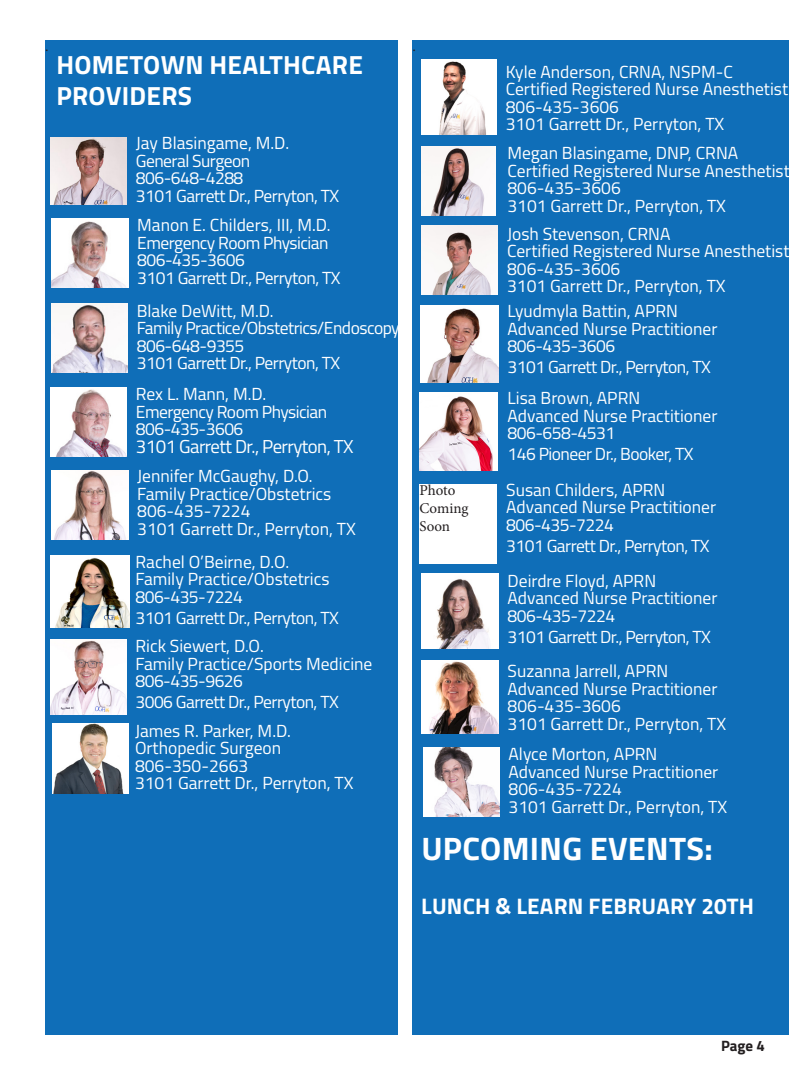
<style>
.page{position:relative;width:810px;height:1080px;background:#fff}
.page>*{position:absolute;margin:0;border:0;box-sizing:border-box;transform-origin:0 0}
.t1{font:700 32.5px "Titillium";letter-spacing:.01em;color:#fff}
.t2{font:700 26.25px/31.5px "Titillium";letter-spacing:.01em;color:#fff}
.t3{font:700 22.5px "Titillium";letter-spacing:.01em;color:#fff}
.t4{font:18.75px "Titillium";letter-spacing:-.03em;color:#fff}
.t5{font:17.5px "Titillium";color:#fff}
.t6{font:17.5px "Titillium";letter-spacing:-.03em;color:#fff}
.t7{font:15px "Minion Pro";letter-spacing:-.005em;color:#231f20}
.t8{font:700 15px "Titillium";color:#231f20}
</style>
<div class="page">
<div style="left:45px;top:40px;width:353px;height:995px;background:#0f6eb8"></div>
<img style="left:52px;top:470px;width:76px;height:70px">
<img style="left:50px;top:387px;width:77px;height:70px">
<img style="left:52px;top:218px;width:76px;height:70px">
<img style="left:51px;top:303px;width:77px;height:70px">
<div style="left:412px;top:41px;width:377px;height:994px;background:#0f6eb8"></div>
<img style="left:421px;top:661px;width:77px;height:72px">
<img style="left:423px;top:747px;width:77px;height:70px">
<img style="left:50px;top:137px;width:77px;height:68px">
<img style="left:421px;top:146px;width:75px;height:70px">
<img style="left:421px;top:225px;width:77px;height:70px">
<img style="left:52px;top:724px;width:77px;height:69px">
<img style="left:421px;top:574px;width:78px;height:75px">
<img style="left:50px;top:639px;width:77px;height:75px">
<img style="left:421px;top:306px;width:78px;height:77px">
<img style="left:50px;top:555px;width:79px;height:72px">
<img style="left:419px;top:392px;width:78px;height:78px">
<img style="left:421px;top:59px;width:76px;height:76px">
<div style="left:419px;top:484px;width:78px;height:79px;background:#fff"></div>
<p class="t7" style="left:45px;top:37px;width:5px">.</p>
<p class="t2" style="left:56px;top:47px;width:308px">HOMETOWN HEALTHCARE<br>PROVIDERS</p>
<p class="t5" style="left:136px;top:131px;width:155px">Jay Blasingame, M.D.</p>
<p class="t6" style="left:136px;top:148px;width:116px">General Surgeon</p>
<p class="t6" style="left:136px;top:166px;width:109px">806-648-4288</p>
<p class="t6" style="left:136px;top:183px;width:205px">3101 Garrett Dr., Perryton, TX</p>
<p class="t5" style="left:137px;top:213px;width:195px">Manon E. Childers, III, M.D.</p>
<p class="t6" style="left:137px;top:230px;width:193px">Emergency Room Physician</p>
<p class="t6" style="left:137px;top:248px;width:109px">806-435-3606</p>
<p class="t6" style="left:137px;top:265px;width:205px">3101 Garrett Dr., Perryton, TX</p>
<p class="t5" style="left:137px;top:298px;width:138px">Blake DeWitt, M.D.</p>
<p class="t6" style="left:137px;top:315px;width:264px">Family Practice/Obstetrics/Endoscopy</p>
<p class="t6" style="left:137px;top:333px;width:109px">806-648-9355</p>
<p class="t6" style="left:137px;top:350px;width:205px">3101 Garrett Dr., Perryton, TX</p>
<p class="t5" style="left:136px;top:381px;width:132px">Rex L. Mann, M.D.</p>
<p class="t6" style="left:136px;top:399px;width:193px">Emergency Room Physician</p>
<p class="t6" style="left:136px;top:416px;width:109px">806-435-3606</p>
<p class="t4" style="left:136px;top:433px;width:219px">3101 Garrett Dr., Perryton, TX</p>
<p class="t5" style="left:137px;top:463px;width:177px">Jennifer McGaughy, D.O.</p>
<p class="t5" style="left:137px;top:481px;width:196px">Family Practice/Obstetrics</p>
<p class="t5" style="left:137px;top:498px;width:115px">806-435-7224</p>
<p class="t5" style="left:137px;top:516px;width:220px">3101 Garrett Dr., Perryton, TX</p>
<p class="t5" style="left:135px;top:549px;width:155px">Rachel O’Beirne, D.O.</p>
<p class="t5" style="left:135px;top:566px;width:196px">Family Practice/Obstetrics</p>
<p class="t6" style="left:135px;top:584px;width:109px">806-435-7224</p>
<p class="t6" style="left:135px;top:605px;width:205px">3101 Garrett Dr., Perryton, TX</p>
<p class="t5" style="left:135px;top:633px;width:130px">Rick Siewert, D.O.</p>
<p class="t5" style="left:135px;top:651px;width:238px">Family Practice/Sports Medicine</p>
<p class="t6" style="left:135px;top:668px;width:109px">806-435-9626</p>
<p class="t6" style="left:135px;top:689px;width:205px">3006 Garrett Dr., Perryton, TX</p>
<p class="t5" style="left:135px;top:718px;width:157px">James R. Parker, M.D.</p>
<p class="t5" style="left:135px;top:735px;width:148px">Orthopedic Surgeon</p>
<p class="t5" style="left:135px;top:753px;width:115px">806-350-2663</p>
<p class="t5" style="left:135px;top:770px;width:220px">3101 Garrett Dr., Perryton, TX</p>
<p class="t7" style="left:412px;top:37px;width:5px">.</p>
<p class="t7" style="left:419px;top:480px;width:37px">Photo</p>
<p class="t7" style="left:419px;top:498px;width:51px">Coming</p>
<p class="t7" style="left:419px;top:516px;width:32px">Soon</p>
<p class="t5" style="left:506px;top:59px;width:229px">Kyle Anderson, CRNA, NSPM-C</p>
<p class="t5" style="left:506px;top:76px;width:284px">Certified Registered Nurse Anesthetist</p>
<p class="t5" style="left:506px;top:94px;width:115px">806-435-3606</p>
<p class="t5" style="left:506px;top:111px;width:220px">3101 Garrett Dr., Perryton, TX</p>
<p class="t5" style="left:508px;top:140px;width:232px">Megan Blasingame, DNP, CRNA</p>
<p class="t5" style="left:508px;top:158px;width:284px">Certified Registered Nurse Anesthetist</p>
<p class="t5" style="left:508px;top:175px;width:115px">806-435-3606</p>
<p class="t5" style="left:508px;top:193px;width:220px">3101 Garrett Dr., Perryton, TX</p>
<p class="t5" style="left:507px;top:221px;width:165px">Josh Stevenson, CRNA</p>
<p class="t5" style="left:507px;top:239px;width:284px">Certified Registered Nurse Anesthetist</p>
<p class="t5" style="left:507px;top:256px;width:115px">806-435-3606</p>
<p class="t5" style="left:507px;top:274px;width:220px">3101 Garrett Dr., Perryton, TX</p>
<p class="t5" style="left:499px;top:266px;width:150px">Deirdre Floyd, APRN</p>
<p class="t5" style="left:499px;top:301px;width:115px">806-658-4531</p>
<p class="t5" style="left:499px;top:318px;width:201px">146 Pioneer Dr., Booker, TX</p>
<p class="t5" style="left:508px;top:298px;width:172px">Lyudmyla Battin, APRN</p>
<p class="t5" style="left:508px;top:316px;width:211px">Advanced Nurse Practitioner</p>
<p class="t6" style="left:508px;top:333px;width:109px">806-435-3606</p>
<p class="t6" style="left:508px;top:354px;width:205px">3101 Garrett Dr., Perryton, TX</p>
<p class="t5" style="left:508px;top:385px;width:134px">Lisa Brown, APRN</p>
<p class="t5" style="left:508px;top:403px;width:211px">Advanced Nurse Practitioner</p>
<p class="t6" style="left:508px;top:420px;width:109px">806-658-4531</p>
<p class="t6" style="left:508px;top:441px;width:188px">146 Pioneer Dr., Booker, TX</p>
<p class="t5" style="left:506px;top:477px;width:161px">Susan Childers, APRN</p>
<p class="t5" style="left:506px;top:494px;width:211px">Advanced Nurse Practitioner</p>
<p class="t6" style="left:506px;top:512px;width:109px">806-435-7224</p>
<p class="t6" style="left:506px;top:533px;width:205px">3101 Garrett Dr., Perryton, TX</p>
<p class="t5" style="left:508px;top:568px;width:150px">Deirdre Floyd, APRN</p>
<p class="t5" style="left:508px;top:585px;width:211px">Advanced Nurse Practitioner</p>
<p class="t6" style="left:508px;top:603px;width:109px">806-435-7224</p>
<p class="t6" style="left:508px;top:624px;width:205px">3101 Garrett Dr., Perryton, TX</p>
<p class="t5" style="left:508px;top:658px;width:162px">Suzanna Jarrell, APRN</p>
<p class="t5" style="left:508px;top:676px;width:211px">Advanced Nurse Practitioner</p>
<p class="t5" style="left:508px;top:693px;width:115px">806-435-3606</p>
<p class="t5" style="left:508px;top:711px;width:220px">3101 Garrett Dr., Perryton, TX</p>
<p class="t5" style="left:509px;top:741px;width:150px">Alyce Morton, APRN</p>
<p class="t5" style="left:509px;top:759px;width:211px">Advanced Nurse Practitioner</p>
<p class="t5" style="left:509px;top:776px;width:115px">806-435-7224</p>
<p class="t5" style="left:509px;top:794px;width:220px">3101 Garrett Dr., Perryton, TX</p>
<p class="t1" style="left:421px;top:823px;width:293px">UPCOMING EVENTS:</p>
<p class="t3" style="left:421px;top:889px;width:334px">LUNCH &amp; LEARN FEBRUARY 20TH</p>
<p class="t8" style="left:721px;top:1034px;width:45px">Page 4</p>
</div>
